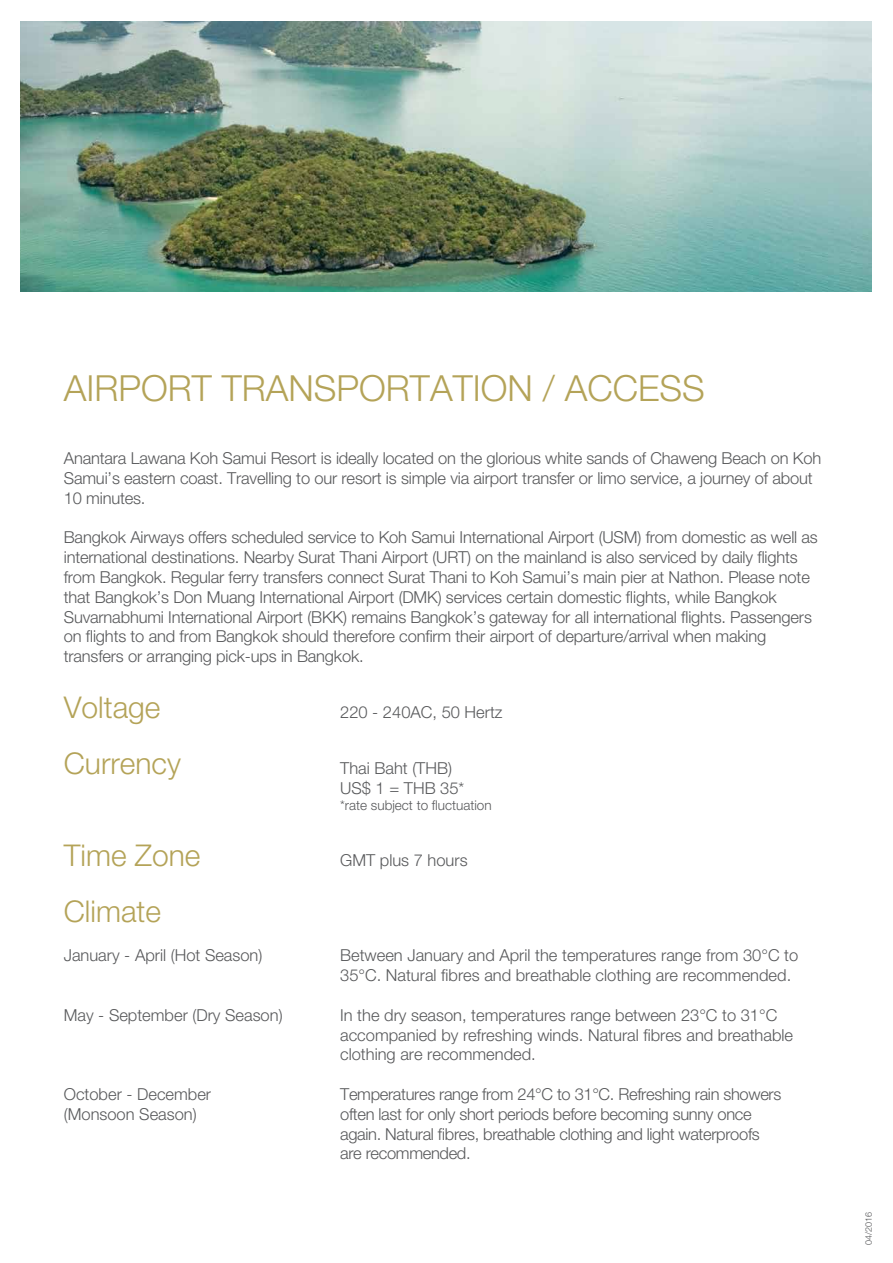
<style>
.page{position:relative;width:893px;height:1263px;background:#fff}
.page>*{position:absolute;margin:0;border:0;box-sizing:border-box;transform-origin:0 0}
.t1{font:300 36px "Helvetica Neue LT Pro";color:#b4a358}
.t2{font:300 30px "Helvetica Neue LT Pro";color:#b4a358}
.t3{font:300 16.5px/19.8px "Helvetica Neue LT Pro";letter-spacing:-.01em;color:#58595b}
.t4{font:300 13.5px "Helvetica Neue LT Pro";color:#58595b}
.t5{font:300 9px "Helvetica Neue LT Pro";color:#58595b}
</style>
<div class="page">
<img style="left:21px;top:21px;width:850px;height:270px">
<h1 class="t1" style="left:64px;top:366px;width:642px">AIRPORT TRANSPORTATION / ACCESS</h1>
<p class="t3" style="left:64px;top:448px;width:759px">Anantara Lawana Koh Samui Resort is ideally located on the glorious white sands of Chaweng Beach on Koh<br>Samui’s eastern coast. Travelling to our resort is simple via airport transfer or limo service, a journey of about<br>10 minutes.</p>
<p class="t3" style="left:64px;top:527px;width:756px">Bangkok Airways offers scheduled service to Koh Samui International Airport (USM) from domestic as well as international destinations. Nearby Surat Thani Airport (URT) on the mainland is also serviced by daily flights from Bangkok. Regular ferry transfers connect Surat Thani to Koh Samui’s main pier at Nathon. Please note that Bangkok’s Don Muang International Airport (DMK) services certain domestic flights, while Bangkok Suvarnabhumi International Airport (BKK) remains Bangkok’s gateway for all international flights. Passengers on flights to and from Bangkok should therefore confirm their airport of departure/arrival when making transfers or arranging pick-ups in Bangkok.</p>
<h2 class="t2" style="left:64px;top:689px;width:98px">Voltage</h2>
<p class="t3" style="left:340px;top:702px;width:164px">220 - 240AC, 50 Hertz</p>
<h2 class="t2" style="left:64px;top:745px;width:119px">Currency</h2>
<p class="t3" style="left:340px;top:758px;width:126px">Thai Baht (THB)<br>US$ 1 = THB 35*</p>
<p class="t4" style="left:340px;top:797px;width:153px">*rate subject to fluctuation</p>
<h2 class="t2" style="left:64px;top:837px;width:138px">Time Zone</h2>
<p class="t3" style="left:340px;top:850px;width:129px">GMT plus 7 hours</p>
<h2 class="t2" style="left:64px;top:893px;width:99px">Climate</h2>
<p class="t3" style="left:64px;top:945px;width:200px">January - April (Hot Season)</p>
<p class="t3" style="left:340px;top:945px;width:460px">Between January and April the temperatures range from 30°C to<br>35°C. Natural fibres and breathable clothing are recommended.</p>
<p class="t3" style="left:64px;top:1005px;width:220px">May - September (Dry Season)</p>
<p class="t3" style="left:340px;top:1005px;width:454px">In the dry season, temperatures range between 23°C to 31°C accompanied by refreshing winds. Natural fibres and breathable clothing are recommended.</p>
<p class="t3" style="left:64px;top:1084px;width:149px">October - December</p>
<p class="t3" style="left:340px;top:1084px;width:443px">Temperatures range from 24°C to 31°C. Refreshing rain showers</p>
<p class="t3" style="left:64px;top:1104px;width:134px">(Monsoon Season)</p>
<p class="t3" style="left:340px;top:1104px;width:421px">often last for only short periods before becoming sunny once again. Natural fibres, breathable clothing and light waterproofs are recommended.</p>
<p class="t5" style="left:863px;top:1245px;width:35px;rotate:-90deg">04/2016</p>
</div>
